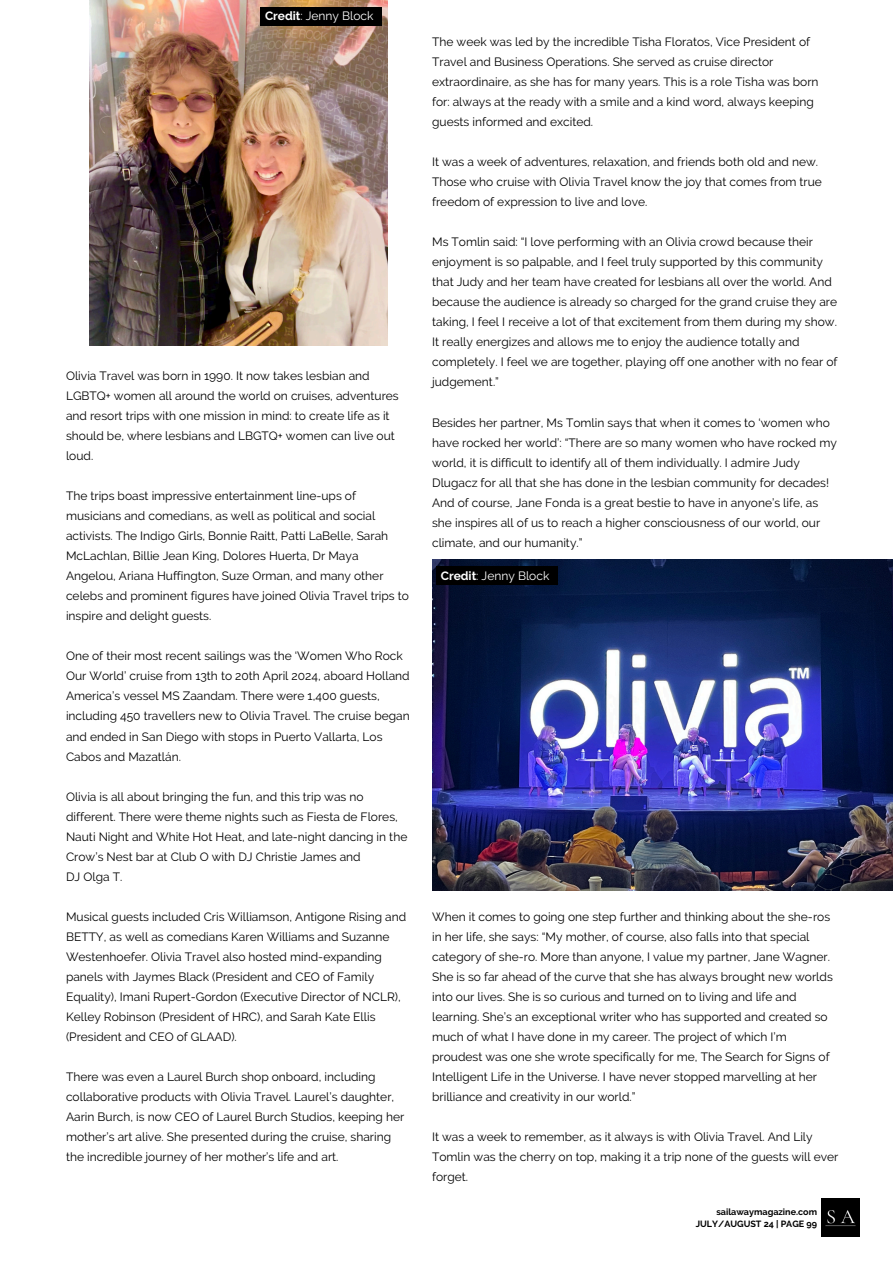
<style>
.page{position:relative;width:893px;height:1264px;background:#fff}
.page>*{position:absolute;margin:0;border:0;box-sizing:border-box;transform-origin:0 0}
.t1{font:12px/20px "Raleway";color:#000}
.t2{font:12px "Raleway";color:#fff}
.t3{font:700 9px "Raleway";color:#000}
.s1{font-weight:700}
</style>
<div class="page">
<img style="left:89px;top:0;width:298px;height:346px">
<img style="left:432px;top:560px;width:460px;height:330px">
<div style="left:260px;top:7px;width:121px;height:19px;background:#000"></div>
<div style="left:436px;top:566px;width:121px;height:19px;background:#000"></div>
<img style="left:821px;top:1198px;width:37px;height:38px">
<h1 class="t2" style="left:265px;top:9px;width:110px"><span class="s1">Credit</span>: Jenny Block</h1>
<h1 class="t1" style="left:66px;top:366px;width:334px">Olivia Travel was born in 1990. It now takes lesbian and LGBTQ+ women all around the world on cruises, adventures and resort trips with one mission in mind: to create life as it should be, where lesbians and LBGTQ+ women can live out loud.</h1>
<h1 class="t1" style="left:66px;top:486px;width:344px">The trips boast impressive entertainment line-ups of musicians and comedians, as well as political and social activists. The Indigo Girls, Bonnie Raitt, Patti LaBelle, Sarah McLachlan, Billie Jean King, Dolores Huerta, Dr Maya Angelou, Ariana Huffington, Suze Orman, and many other celebs and prominent figures have joined Olivia Travel trips to inspire and delight guests.</h1>
<h1 class="t1" style="left:66px;top:646px;width:345px">One of their most recent sailings was the ‘Women Who Rock Our World’ cruise from 13th to 20th April 2024, aboard Holland America’s vessel MS Zaandam. There were 1,400 guests, including 450 travellers new to Olivia Travel. The cruise began and ended in San Diego with stops in Puerto Vallarta, Los Cabos and Mazatlán.</h1>
<h1 class="t1" style="left:66px;top:786px;width:343px">Olivia is all about bringing the fun, and this trip was no different. There were theme nights such as Fiesta de Flores, Nauti Night and White Hot Heat, and late-night dancing in the Crow’s Nest bar at Club O with DJ Christie James and<br>DJ Olga T.</h1>
<h1 class="t1" style="left:66px;top:906px;width:341px">Musical guests included Cris Williamson, Antigone Rising and BETTY, as well as comedians Karen Williams and Suzanne Westenhoefer. Olivia Travel also hosted mind-expanding panels with Jaymes Black (President and CEO of Family Equality), Imani Rupert-Gordon (Executive Director of NCLR), Kelley Robinson (President of HRC), and Sarah Kate Ellis (President and CEO of GLAAD).</h1>
<h1 class="t1" style="left:66px;top:1066px;width:340px">There was even a Laurel Burch shop onboard, including collaborative products with Olivia Travel. Laurel’s daughter, Aarin Burch, is now CEO of Laurel Burch Studios, keeping her mother’s art alive. She presented during the cruise, sharing the incredible journey of her mother’s life and art.</h1>
<h1 class="t1" style="left:432px;top:32px;width:388px">The week was led by the incredible Tisha Floratos, Vice President of Travel and Business Operations. She served as cruise director extraordinaire, as she has for many years. This is a role Tisha was born for: always at the ready with a smile and a kind word, always keeping guests informed and excited.</h1>
<h1 class="t1" style="left:432px;top:152px;width:391px">It was a week of adventures, relaxation, and friends both old and new.<br>Those who cruise with Olivia Travel know the joy that comes from true freedom of expression to live and love.</h1>
<h1 class="t1" style="left:432px;top:232px;width:407px">Ms Tomlin said: “I love performing with an Olivia crowd because their enjoyment is so palpable, and I feel truly supported by this community that Judy and her team have created for lesbians all over the world. And because the audience is already so charged for the grand cruise they are taking, I feel I receive a lot of that excitement from them during my show.<br>It really energizes and allows me to enjoy the audience totally and completely. I feel we are together, playing off one another with no fear of judgement.”</h1>
<h1 class="t1" style="left:432px;top:412px;width:406px">Besides her partner, Ms Tomlin says that when it comes to ‘women who have rocked her world’: “There are so many women who have rocked my world, it is difficult to identify all of them individually. I admire Judy Dlugacz for all that she has done in the lesbian community for decades!<br>And of course, Jane Fonda is a great bestie to have in anyone’s life, as she inspires all of us to reach a higher consciousness of our world, our climate, and our humanity.”</h1>
<h1 class="t2" style="left:441px;top:568px;width:110px"><span class="s1">Credit</span>: Jenny Block</h1>
<h1 class="t1" style="left:432px;top:906px;width:402px">When it comes to going one step further and thinking about the she-ros in her life, she says: “My mother, of course, also falls into that special category of she-ro. More than anyone, I value my partner, Jane Wagner.<br>She is so far ahead of the curve that she has always brought new worlds into our lives. She is so curious and turned on to living and life and learning. She’s an exceptional writer who has supported and created so much of what I have done in my career. The project of which I’m proudest was one she wrote specifically for me, The Search for Signs of Intelligent Life in the Universe. I have never stopped marvelling at her brilliance and creativity in our world.”</h1>
<h1 class="t1" style="left:432px;top:1126px;width:408px">It was a week to remember, as it always is with Olivia Travel. And Lily<br>Tomlin was the cherry on top, making it a trip none of the guests will ever forget.</h1>
<p class="t3" style="left:716px;top:1206px;width:102px">sailawaymagazine.com</p>
<p class="t3" style="left:695px;top:1218px;width:123px">JULY/AUGUST 24 | PAGE 99</p>
</div>
